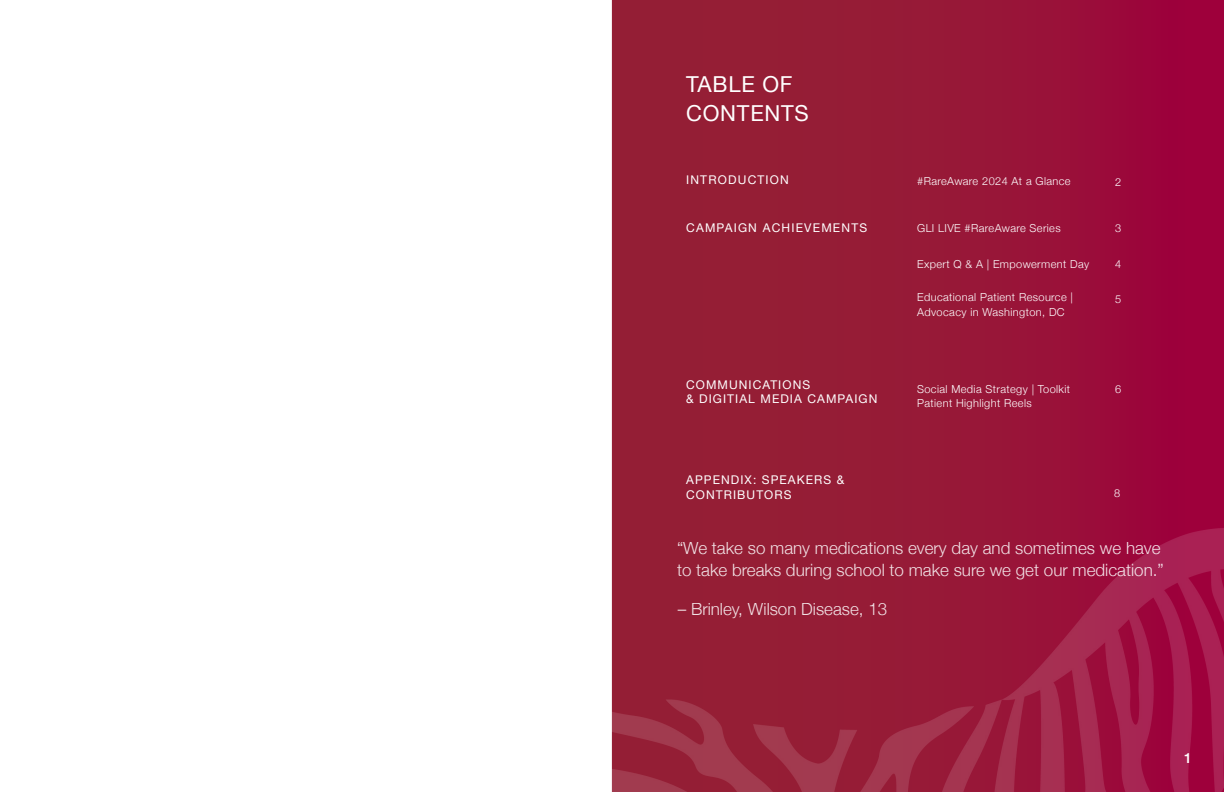
<style>
.page{position:relative;width:1224px;height:792px;background:#fff}
.page>*{position:absolute;margin:0;border:0;box-sizing:border-box;transform-origin:0 0}
.t1{font:22px "Helvetica Neue";letter-spacing:.035em;color:#fff}
.t2{font:300 17px/22px "Helvetica Neue";color:#fff}
.t3{font:500 14px "Helvetica Neue";color:#fff}
.t4{font:12px/14.4px "Helvetica Neue";letter-spacing:.09em;color:#fff}
.t5{font:300 11px/13.2px "Helvetica Neue";letter-spacing:.035em;color:#fff}
</style>
<div class="page">
<svg style="left:612px;top:0;width:612px;height:524px;background:#971537"></svg>
<img style="left:611px;top:524px;width:613px;height:268px">
<h1 class="t1" style="left:686px;top:68px;width:108px">TABLE OF</h1>
<h1 class="t1" style="left:686px;top:97px;width:124px">CONTENTS</h1>
<p class="t4" style="left:686px;top:174px;width:104px">INTRODUCTION</p>
<p class="t4" style="left:686px;top:222px;width:183px">CAMPAIGN ACHIEVEMENTS</p>
<p class="t4" style="left:686px;top:378px;width:193px">COMMUNICATIONS<br>&amp; DIGITIAL MEDIA CAMPAIGN</p>
<p class="t4" style="left:686px;top:474px;width:160px">APPENDIX: SPEAKERS &amp;<br>CONTRIBUTORS</p>
<p class="t5" style="left:917px;top:173px;width:155px">#RareAware 2024 At a Glance</p>
<p class="t5" style="left:1115px;top:174px;width:8px">2</p>
<p class="t5" style="left:917px;top:220px;width:145px">GLI LIVE #RareAware Series</p>
<p class="t5" style="left:1115px;top:220px;width:8px">3</p>
<p class="t5" style="left:917px;top:256px;width:174px">Expert Q &amp; A | Empowerment Day</p>
<p class="t5" style="left:1115px;top:256px;width:8px">4</p>
<p class="t5" style="left:917px;top:290px;width:157px">Educational Patient Resource |</p>
<p class="t5" style="left:1115px;top:292px;width:8px">5</p>
<p class="t5" style="left:917px;top:305px;width:149px">Advocacy in Washington, DC</p>
<p class="t5" style="left:917px;top:382px;width:155px">Social Media Strategy | Toolkit<br>Patient Highlight Reels</p>
<p class="t5" style="left:1115px;top:382px;width:8px">6</p>
<p class="t5" style="left:1114px;top:485px;width:8px">8</p>
<h2 class="t2" style="left:677px;top:536px;width:488px">“We take so many medications every day and sometimes we have to take breaks during school to make sure we get our medication.”</h2>
<h2 class="t2" style="left:678px;top:597px;width:211px">– Brinley, Wilson Disease, 13</h2>
<p class="t3" style="left:1184px;top:747px;width:9px">1</p>
</div>
